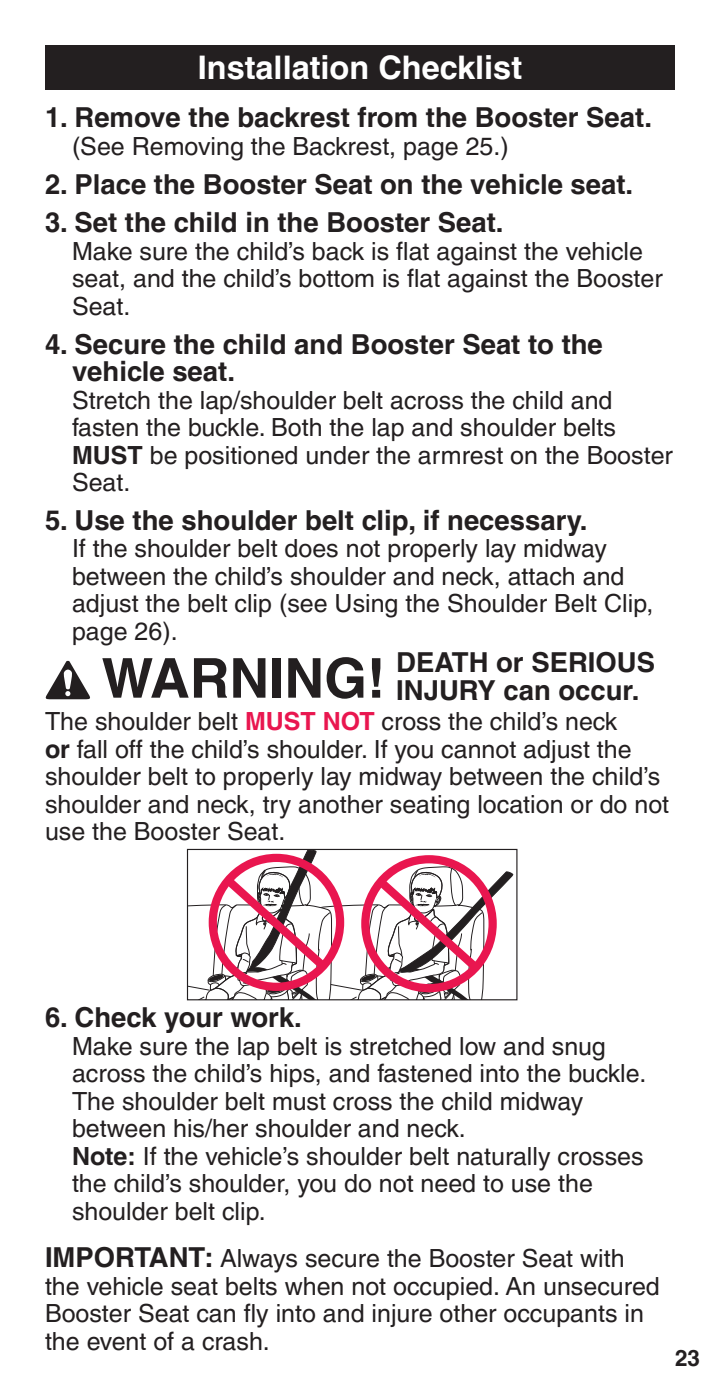
<style>
.page{position:relative;width:720px;height:1395px;background:#fff}
.page>*{position:absolute;margin:0;border:0;box-sizing:border-box;transform-origin:0 0}
.Warning{font:700 55px "Helvetica LT Pro";color:#231f20}
.TOC_Heading_in_Docum{font:700 32.5px "Helvetica LT Pro";color:#fff}
.Body_Text_Indents{font:700 27.5px/27.5px "Helvetica LT Pro";color:#231f20}
.Warning_Heading{font:700 27.5px/27.5px "Helvetica LT Pro";color:#231f20}
.Body_Text_Indents-2{font:25px/27.5px "Helvetica LT Pro";color:#231f20}
.Body_Text_Italic{font:25px/27.5px "Helvetica LT Pro";color:#231f20}
.Warning_Body_Text{font:25px/27.5px "Helvetica LT Pro";color:#231f20}
.t1{font:700 22.5px "Helvetica LT Pro";color:#231f20}
.s1{font-weight:700}
.s2{font-weight:700;color:#e9164f}
.s3{font-weight:700;font-size:27.5px}
</style>
<div class="page">
<svg style="left:45px;top:661px;width:45px;height:38px"></svg>
<svg style="left:189px;top:851px;width:324px;height:147px"></svg>
<div style="left:187px;top:849px;width:330px;height:151px;border:1px solid #231f20"></div>
<div style="left:45px;top:45px;width:630px;height:45px;background:#231f20"></div>
<p class="TOC_Heading_in_Docum" style="left:198px;top:48px;width:326px">Installation Checklist</p>
<p class="Body_Text_Indents" style="left:45px;top:104px;width:609px">1. Remove the backrest from the Booster Seat.</p>
<p class="Body_Text_Indents-2" style="left:72px;top:132px;width:438px">(See Removing the Backrest, page 25.)</p>
<p class="Body_Text_Indents" style="left:45px;top:170px;width:590px">2. Place the Booster Seat on the vehicle seat.</p>
<p class="Body_Text_Indents" style="left:45px;top:209px;width:460px">3. Set the child in the Booster Seat.</p>
<p class="Body_Text_Indents-2" style="left:72px;top:237px;width:592px">Make sure the child’s back is flat against the vehicle seat, and the child’s bottom is flat against the Booster<br>Seat.</p>
<p class="Body_Text_Indents" style="left:72px;top:330px;width:532px;text-indent:-27px">4. Secure the child and Booster Seat to the vehicle seat.</p>
<p class="Body_Text_Indents-2" style="left:72px;top:386px;width:602px">Stretch the lap/shoulder belt across the child and fasten the buckle. Both the lap and shoulder belts <span class="s1">MUST</span> be positioned under the armrest on the Booster Seat.</p>
<p class="Body_Text_Indents" style="left:45px;top:507px;width:544px">5. Use the shoulder belt clip, if necessary.</p>
<p class="Body_Text_Indents-2" style="left:72px;top:535px;width:583px">If the shoulder belt does not properly lay midway between the child’s shoulder and neck, attach and adjust the belt clip (see Using the Shoulder Belt Clip, page 26).</p>
<p class="Warning" style="left:101px;top:645px;width:285px">WARNING!</p>
<p class="Warning_Heading" style="left:396px;top:649px;width:260px">DEATH or SERIOUS<br>INJURY can occur.</p>
<p class="Body_Text_Italic" style="left:45px;top:708px;width:626px">The shoulder belt <span class="s2">MUST NOT</span> cross the child’s neck<br><span class="s1">or</span> fall off the child’s shoulder. If you cannot adjust the shoulder belt to properly lay midway between the child’s shoulder and neck, try another seating location or do not use the Booster Seat.</p>
<p class="Body_Text_Indents" style="left:45px;top:1004px;width:258px">6. Check your work.</p>
<p class="Body_Text_Indents-2" style="left:72px;top:1032px;width:576px">Make sure the lap belt is stretched low and snug across the child’s hips, and fastened into the buckle.<br>The shoulder belt must cross the child midway between his/her shoulder and neck.<br><span class="s1">Note:</span> If the vehicle’s shoulder belt naturally crosses the child’s shoulder, you do not need to use the shoulder belt clip.</p>
<p class="Warning_Body_Text" style="left:45px;top:1245px;width:616px"><span class="s3">IMPORTANT:</span> Always secure the Booster Seat with the vehicle seat belts when not occupied. An unsecured Booster Seat can fly into and injure other occupants in the event of a crash.</p>
<p class="t1" style="left:675px;top:1345px;width:27px">23</p>
</div>
